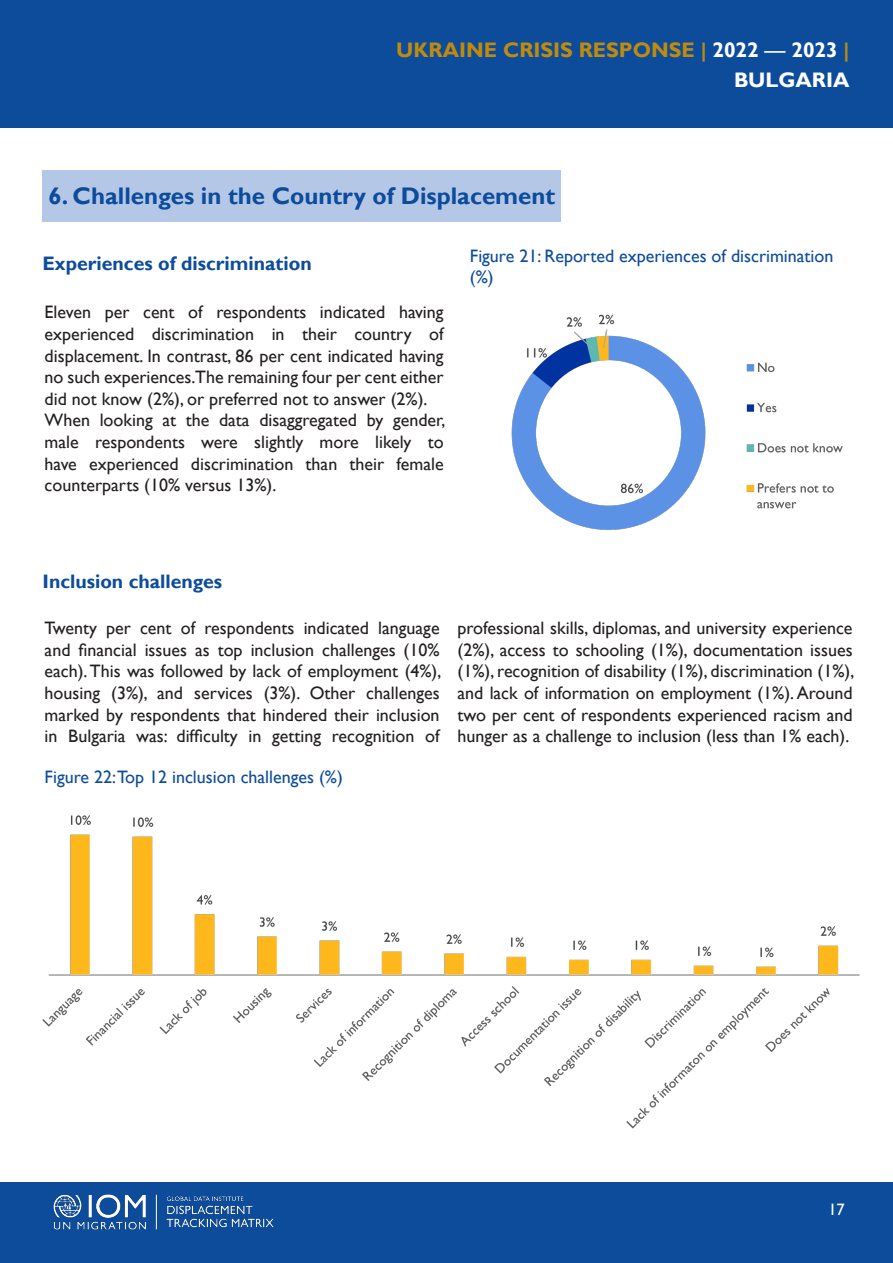
<style>
.page{position:relative;width:893px;height:1263px;background:#fff}
.page>*{position:absolute;margin:0;border:0;box-sizing:border-box;transform-origin:0 0}
.Main_title{font:700 24px "Gill Sans";color:#0d4c9b}
.t1{font:700 21px/30px "Gill Sans";color:#bf8b0f;text-align:right}
.Sub_heading{font:700 19.5px "Gill Sans";color:#0d4c9b}
.t2{font:18px/21.6px "Gill Sans";color:#231f20;text-align:justify}
.t3{font:18px/21.6px "Gill Sans";color:#0d4c9b}
.t4{font:16.5px "Gill Sans";color:#fff}
.s1{color:#fff}
.s2{font-weight:400;color:#fff}
</style>
<div class="page">
<div style="left:0;top:0;width:893px;height:128px;background:#0d4c9b"></div>
<div style="left:0;top:1182px;width:893px;height:81px;background:#0d4c9b"></div>
<img style="left:53px;top:1194px;width:221px;height:36px">
<div style="left:43px;top:170px;width:518px;height:51px;background:#b4c7e7"></div>
<img style="left:42px;top:815px;width:818px;height:314px">
<img style="left:511px;top:314px;width:332px;height:216px">
<p class="t1" style="left:396px;top:35px;width:455px">UKRAINE CRISIS RESPONSE | <span class="s1">2022</span> <span class="s2">—</span> <span class="s1">2023</span> |<br><span class="s1">BULGARIA</span></p>
<p class="Main_title" style="left:49px;top:181px;width:508px">6. Challenges in the Country of Displacement</p>
<p class="Sub_heading" style="left:43px;top:252px;width:271px">Experiences of discrimination</p>
<p class="t2" style="left:45px;top:302px;width:400px">Eleven per cent of respondents indicated having experienced discrimination in their country of displacement. In contrast, 86 per cent indicated having no such experiences.The remaining four per cent either did not know (2%), or preferred not to answer (2%).</p>
<p class="t2" style="left:45px;top:410px;width:402px">When looking at the data disaggregated by gender, male respondents were slightly more likely to have experienced discrimination than their female counterparts (10% versus 13%).</p>
<p class="t3" style="left:470px;top:245px;width:365px">Figure 21: Reported experiences of discrimination (%)</p>
<p class="Sub_heading" style="left:43px;top:569px;width:181px">Inclusion challenges</p>
<p class="t2" style="left:45px;top:618px;width:398px">Twenty per cent of respondents indicated language and financial issues as top inclusion challenges (10% each). This was followed by lack of employment (4%), housing (3%), and services (3%). Other challenges marked by respondents that hindered their inclusion in Bulgaria was: difficulty in getting recognition of</p>
<p class="t2" style="left:458px;top:618px;width:398px">professional skills, diplomas, and university experience (2%), access to schooling (1%), documentation issues (1%), recognition of disability (1%), discrimination (1%), and lack of information on employment (1%). Around two per cent of respondents experienced racism and hunger as a challenge to inclusion (less than 1% each).</p>
<p class="t3" style="left:45px;top:767px;width:300px">Figure 22:Top 12 inclusion challenges (%)</p>
<p class="t4" style="left:828px;top:1200px;width:18px">17</p>
</div>
